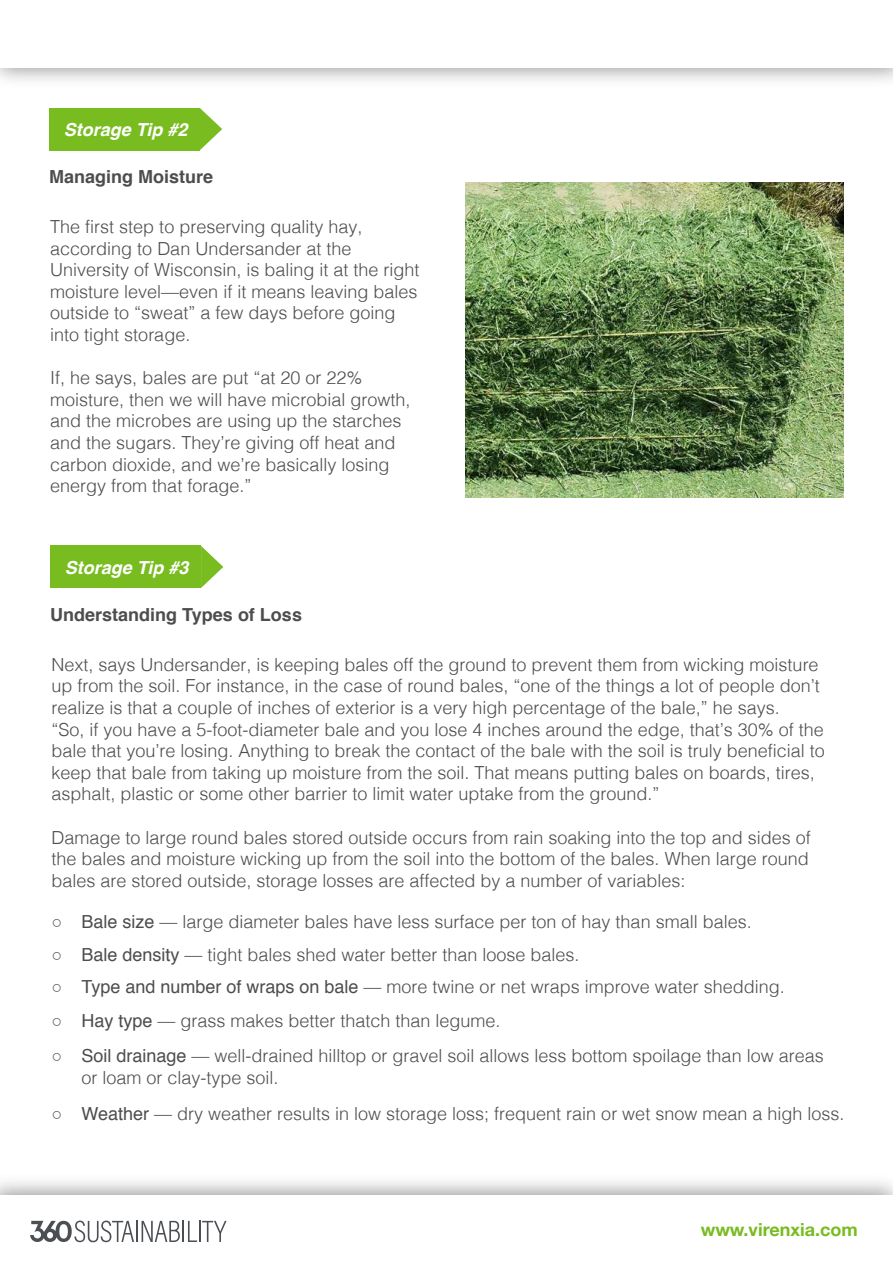
<style>
.page{position:relative;width:893px;height:1263px;background:#fff}
.page>*{position:absolute;margin:0;border:0;box-sizing:border-box;transform-origin:0 0}
.t1{font:300 18px/21.6px "Helvetica";color:#4d4d4d}
.t2{font:700 18px "Helvetica";color:#4d4d4d}
.t3{font:italic 700 18px "Helvetica";color:#fff}
.t4{font:700 18px "Helvetica Neue";color:#78bc20}
.t5{font:900 18px "Arial";color:#4d4d4d}
.s1{font-family:"Arial";font-weight:900}
.s2{font-weight:400}
</style>
<div class="page">
<img style="left:465px;top:183px;width:379px;height:314px">
<div style="left:50px;top:546px;width:151px;height:42px;background:#78bc20"></div>
<svg style="left:201px;top:546px;width:22px;height:42px"></svg>
<div style="left:49px;top:108px;width:151px;height:42px;background:#78bc20"></div>
<svg style="left:200px;top:108px;width:22px;height:42px"></svg>
<svg style="left:30px;top:1220px;width:104px;height:22px"></svg>
<hr style="left:136px;top:1221px;width:2px;height:21px;background:#4b4f54">
<svg style="left:142px;top:1221px;width:38px;height:21px"></svg>
<hr style="left:182px;top:1221px;width:2px;height:21px;background:#4b4f54">
<svg style="left:188px;top:1221px;width:39px;height:21px"></svg>
<p class="t3" style="left:64px;top:115px;width:125px">Storage Tip #2</p>
<p class="t2" style="left:49px;top:162px;width:166px">Managing Moisture</p>
<p class="t1" style="left:50px;top:214px;width:371px">The first step to preserving quality hay, according to Dan Undersander at the University of Wisconsin, is baling it at the right moisture level—even if it means leaving bales outside to “sweat” a few days before going into tight storage.</p>
<p class="t1" style="left:50px;top:366px;width:362px">If, he says, bales are put “at 20 or 22% moisture, then we will have microbial growth, and the microbes are using up the starches and the sugars. They’re giving off heat and carbon dioxide, and we’re basically losing energy from that forage.”</p>
<p class="t3" style="left:65px;top:553px;width:125px">Storage Tip #3</p>
<p class="t2" style="left:50px;top:600px;width:253px">Understanding Types of Loss</p>
<p class="t1" style="left:51px;top:652px;width:775px">Next, says Undersander, is keeping bales off the ground to prevent them from wicking moisture up from the soil. For instance, in the case of round bales, “one of the things a lot of people don’t realize is that a couple of inches of exterior is a very high percentage of the bale,” he says.<br>“So, if you have a 5-foot-diameter bale and you lose 4 inches around the edge, that’s 30% of the bale that you’re losing. Anything to break the contact of the bale with the soil is truly beneficial to keep that bale from taking up moisture from the soil. That means putting bales on boards, tires, asphalt, plastic or some other barrier to limit water uptake from the ground.”</p>
<p class="t1" style="left:51px;top:825px;width:761px;text-align:justify">Damage to large round bales stored outside occurs from rain soaking into the top and sides of the bales and moisture wicking up from the soil into the bottom of the bales. When large round bales are stored outside, storage losses are affected by a number of variables:</p>
<p class="t1" style="left:51px;top:909px;width:702px"><span class="s1">○</span> <span class="s2">Bale size</span> — large diameter bales have less surface per ton of hay than small bales.</p>
<p class="t1" style="left:51px;top:942px;width:530px"><span class="s1">○</span> <span class="s2">Bale density</span> — tight bales shed water better than loose bales.</p>
<p class="t1" style="left:51px;top:975px;width:735px"><span class="s1">○</span> <span class="s2">Type and number of wraps on bale</span> — more twine or net wraps improve water shedding.</p>
<p class="t1" style="left:81px;top:1001px;width:744px;line-height:35.4px;text-indent:-30px"><span class="s1">○</span> <span class="s2">Hay type</span> — grass makes better thatch than legume.<br><span class="s2">Soil drainage</span> — well-drained hilltop or gravel soil allows less bottom spoilage than low areas</p>
<p class="t1" style="left:81px;top:1065px;width:199px">or loam or clay-type soil.</p>
<p class="t5" style="left:51px;top:1042px;width:12px">○</p>
<p class="t1" style="left:51px;top:1101px;width:794px"><span class="s1">○</span> <span class="s2">Weather</span> — dry weather results in low storage loss; frequent rain or wet snow mean a high loss.</p>
<p class="t4" style="left:701px;top:1215px;width:158px">www.virenxia.com</p>
</div>
